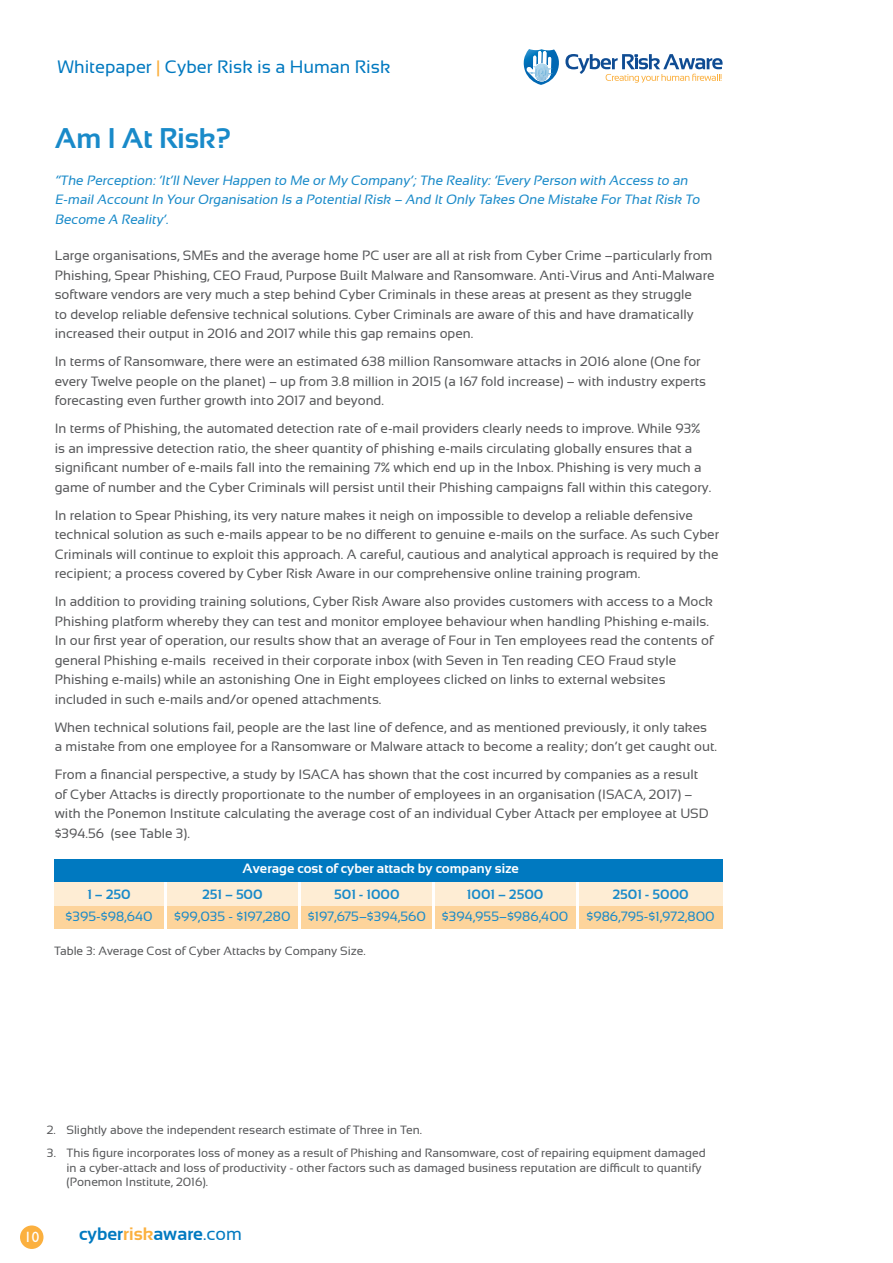
<style>
.page{position:relative;width:893px;height:1263px;background:#fff}
.page>*{position:absolute;margin:0;border:0;box-sizing:border-box;transform-origin:0 0}
.t1{font:700 28.5px "Sansation";color:#198ac9}
.t2{font:18px "Sansation";color:#0079c0}
.t3{font:700 18px "Sansation";color:#0079c0}
.t4{font:15px "M Gill Sans";color:#fff}
.t5{font:13.5px/19.5px "Sansation";color:#57585a}
.t6{font:italic 13.5px/19.5px "Sansation";color:#198ac9}
.t7{font:13.5px "Sansation";color:#198ac9}
.t8{font:700 13.5px "Sansation";color:#198ac9}
.t9{font:700 13.5px "Sansation";color:#fff}
.t10{font:12px/14.4px "Sansation";color:#57585a}
.s1{color:#fbb03f}
.s2{font-weight:400}
</style>
<div class="page">
<div style="left:20px;top:1225px;width:23px;height:24px;background:#fbb03f;border-radius:50%"></div>
<svg style="left:523px;top:49px;width:200px;height:36px"></svg>
<div style="left:55px;top:859px;width:668px;height:24px;background:#0079c0"></div>
<div style="left:55px;top:906px;width:668px;height:23px;background:#fdd49b"></div>
<div style="left:55px;top:883px;width:668px;height:23px;background:#feedd4"></div>
<hr style="left:164px;top:883px;width:3px;height:46px;background:#fff">
<hr style="left:298px;top:883px;width:3px;height:46px;background:#fff">
<hr style="left:432px;top:883px;width:2px;height:46px;background:#fff">
<hr style="left:576px;top:883px;width:2px;height:46px;background:#fff">
<h2 class="t2" style="left:57px;top:56px;width:335px">Whitepaper <span class="s1">|</span> Cyber Risk is a Human Risk</h2>
<h1 class="t1" style="left:55px;top:123px;width:178px">Am I At Risk?</h1>
<p class="t6" style="left:55px;top:170px;width:649px">“The Perception: ‘It’ll Never Happen to Me or My Company’; The Reality: ‘Every Person with Access to an<br>E-mail Account ln Your Organisation Is a Potential Risk – And It Only Takes One Mistake For That Risk To<br>Become A Reality‘.</p>
<p class="t5" style="left:55px;top:246px;width:661px">Large organisations, SMEs and the average home PC user are all at risk from Cyber Crime –particularly from Phishing, Spear Phishing, CEO Fraud, Purpose Built Malware and Ransomware. Anti-Virus and Anti-Malware software vendors are very much a step behind Cyber Criminals in these areas at present as they struggle<br>to develop reliable defensive technical solutions. Cyber Criminals are aware of this and have dramatically increased their output in 2016 and 2017 while this gap remains open.</p>
<p class="t5" style="left:55px;top:352px;width:653px">In terms of Ransomware, there were an estimated 638 million Ransomware attacks in 2016 alone (One for every Twelve people on the planet) – up from 3.8 million in 2015 (a 167 fold increase) – with industry experts forecasting even further growth into 2017 and beyond.</p>
<p class="t5" style="left:55px;top:419px;width:658px">In terms of Phishing, the automated detection rate of e-mail providers clearly needs to improve. While 93% is an impressive detection ratio, the sheer quantity of phishing e-mails circulating globally ensures that a significant number of e-mails fall into the remaining 7% which end up in the Inbox. Phishing is very much a game of number and the Cyber Criminals will persist until their Phishing campaigns fall within this category.</p>
<p class="t5" style="left:55px;top:505px;width:666px">In relation to Spear Phishing, its very nature makes it neigh on impossible to develop a reliable defensive technical solution as such e-mails appear to be no different to genuine e-mails on the surface. As such Cyber Criminals will continue to exploit this approach. A careful, cautious and analytical approach is required by the recipient; a process covered by Cyber Risk Aware in our comprehensive online training program.</p>
<p class="t5" style="left:55px;top:592px;width:660px">In addition to providing training solutions, Cyber Risk Aware also provides customers with access to a Mock Phishing platform whereby they can test and monitor employee behaviour when handling Phishing e-mails.<br>In our first year of operation, our results show that an average of Four in Ten employees read the contents of general Phishing e-mails received in their corporate inbox (with Seven in Ten reading CEO Fraud style Phishing e-mails) while an astonishing One in Eight employees clicked on links to external websites included in such e-mails and/or opened attachments.</p>
<p class="t5" style="left:55px;top:717px;width:664px">When technical solutions fail, people are the last line of defence, and as mentioned previously, it only takes a mistake from one employee for a Ransomware or Malware attack to become a reality; don’t get caught out.</p>
<p class="t5" style="left:55px;top:765px;width:655px">From a financial perspective, a study by ISACA has shown that the cost incurred by companies as a result of Cyber Attacks is directly proportionate to the number of employees in an organisation (ISACA, 2017) – with the Ponemon Institute calculating the average cost of an individual Cyber Attack per employee at USD $394.56 (see Table 3).</p>
<p class="t9" style="left:243px;top:861px;width:278px">Average cost of cyber attack by company size</p>
<p class="t8" style="left:87px;top:886px;width:45px">1 – 250</p>
<p class="t7" style="left:66px;top:909px;width:88px">$395-$98,640</p>
<p class="t8" style="left:202px;top:886px;width:62px">251 – 500</p>
<p class="t7" style="left:174px;top:909px;width:118px">$99,035 - $197,280</p>
<p class="t8" style="left:334px;top:886px;width:67px">501 - 1000</p>
<p class="t7" style="left:308px;top:909px;width:120px">$197,675–$394,560</p>
<p class="t8" style="left:467px;top:886px;width:78px">1001 – 2500</p>
<p class="t7" style="left:442px;top:909px;width:128px">$394,955–$986,400</p>
<p class="t8" style="left:612px;top:886px;width:78px">2501 - 5000</p>
<p class="t7" style="left:586px;top:909px;width:130px">$986,795-$1,972,800</p>
<p class="t10" style="left:54px;top:944px;width:313px">Table 3: Average Cost of Cyber Attacks by Company Size.</p>
<p class="t10" style="left:47px;top:1123px;width:377px">2. Slightly above the independent research estimate of Three in Ten.</p>
<p class="t10" style="left:66px;top:1146px;width:641px;text-indent:-20px">3. This figure incorporates loss of money as a result of Phishing and Ransomware, cost of repairing equipment damaged in a cyber-attack and loss of productivity - other factors such as damaged business reputation are difficult to quantify (Ponemon Institute, 2016).</p>
<p class="t4" style="left:24px;top:1228px;width:16px">10</p>
<h2 class="t3" style="left:79px;top:1224px;width:164px">cyber<span class="s1">risk</span>aware<span class="s2">.com</span></h2>
</div>
